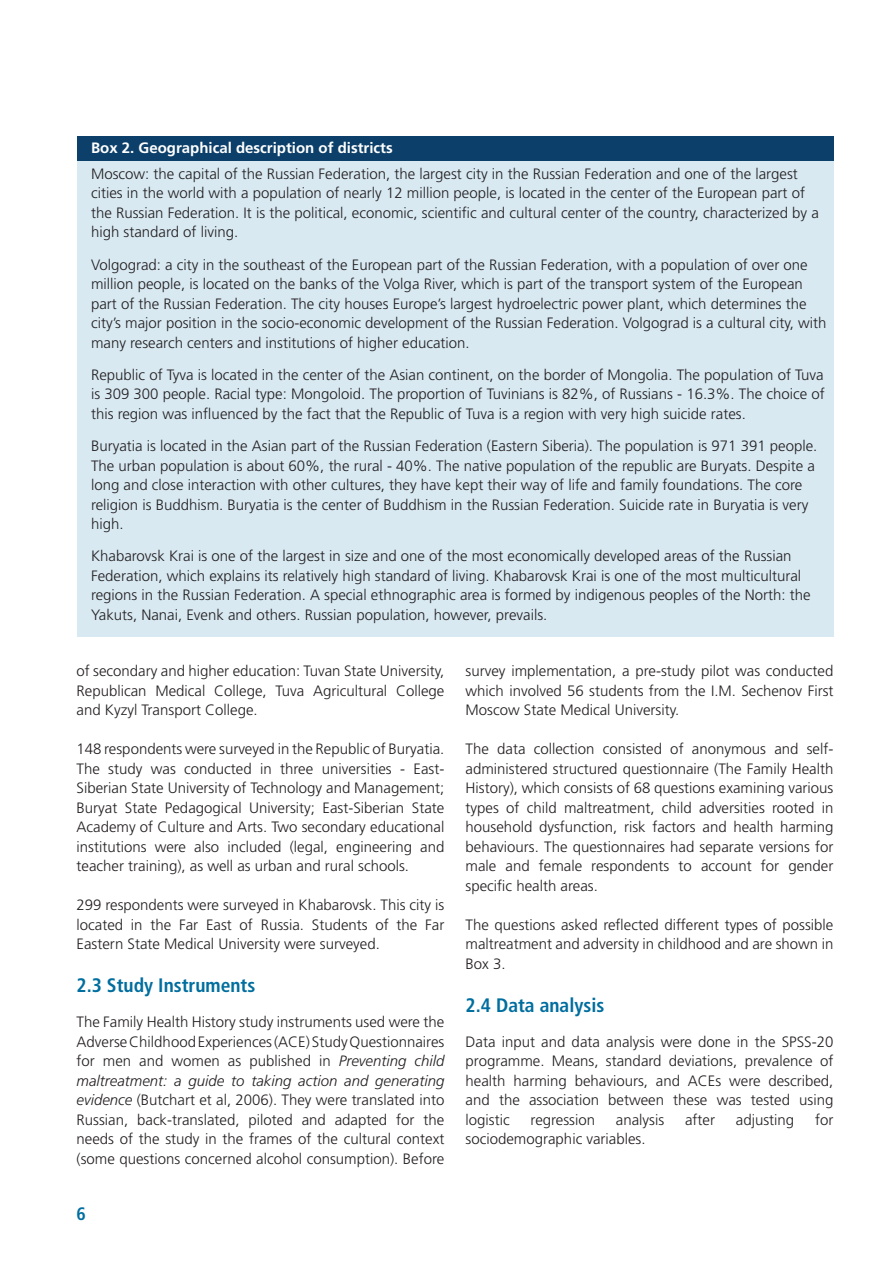
<style>
.page{position:relative;width:893px;height:1263px;background:#fff}
.page>*{position:absolute;margin:0;border:0;box-sizing:border-box;transform-origin:0 0}
.t1{font:700 condensed 19.5px "Frutiger";color:#006e9f}
.t2{font:700 condensed 18px "Frutiger";color:#006e9f}
.t3{font:300 15px/19.5px "Frutiger";color:#231f20;text-align:justify}
.t4{font:700 15px "Frutiger";color:#fff}
.s1{font-style:italic}
</style>
<div class="page">
<div style="left:77px;top:136px;width:756px;height:26px;background:#0c3f6a"></div>
<div style="left:77px;top:162px;width:756px;height:475px;background:#d8e9f2"></div>
<p class="t4" style="left:91px;top:139px;width:303px">Box 2. Geographical description of districts</p>
<p class="t3" style="left:91px;top:164px;width:729px;text-align:left">Moscow: the capital of the Russian Federation, the largest city in the Russian Federation and one of the largest cities in the world with a population of nearly 12 million people, is located in the center of the European part of the Russian Federation. It is the political, economic, scientific and cultural center of the country, characterized by a high standard of living.</p>
<p class="t3" style="left:91px;top:255px;width:737px;text-align:left">Volgograd: a city in the southeast of the European part of the Russian Federation, with a population of over one million people, is located on the banks of the Volga River, which is part of the transport system of the European part of the Russian Federation. The city houses Europe’s largest hydroelectric power plant, which determines the city’s major position in the socio-economic development of the Russian Federation. Volgograd is a cultural city, with many research centers and institutions of higher education.</p>
<p class="t3" style="left:91px;top:365px;width:735px">Republic of Tyva is located in the center of the Asian continent, on the border of Mongolia. The population of Tuva is 309 300 people. Racial type: Mongoloid. The proportion of Tuvinians is 82%, of Russians - 16.3%. The choice of this region was influenced by the fact that the Republic of Tuva is a region with very high suicide rates.</p>
<p class="t3" style="left:91px;top:436px;width:728px;text-align:left">Buryatia is located in the Asian part of the Russian Federation (Eastern Siberia). The population is 971 391 people.<br>The urban population is about 60%, the rural - 40%. The native population of the republic are Buryats. Despite a long and close interaction with other cultures, they have kept their way of life and family foundations. The core religion is Buddhism. Buryatia is the center of Buddhism in the Russian Federation. Suicide rate in Buryatia is very high.</p>
<p class="t3" style="left:91px;top:547px;width:721px;text-align:left">Khabarovsk Krai is one of the largest in size and one of the most economically developed areas of the Russian Federation, which explains its relatively high standard of living. Khabarovsk Krai is one of the most multicultural regions in the Russian Federation. A special ethnographic area is formed by indigenous peoples of the North: the Yakuts, Nanai, Evenk and others. Russian population, however, prevails.</p>
<p class="t3" style="left:77px;top:661px;width:369px">of secondary and higher education: Tuvan State University, Republican Medical College, Tuva Agricultural College and Kyzyl Transport College.</p>
<p class="t3" style="left:77px;top:739px;width:369px">148 respondents were surveyed in the Republic of Buryatia.<br>The study was conducted in three universities - East-Siberian State University of Technology and Management; Buryat State Pedagogical University; East-Siberian State Academy of Culture and Arts. Two secondary educational institutions were also included (legal, engineering and teacher training), as well as urban and rural schools.</p>
<p class="t3" style="left:77px;top:895px;width:369px">299 respondents were surveyed in Khabarovsk. This city is located in the Far East of Russia. Students of the Far Eastern State Medical University were surveyed.</p>
<h1 class="t1" style="left:77px;top:974px;width:180px">2.3 Study Instruments</h1>
<p class="t3" style="left:77px;top:1012px;width:369px">The Family Health History study instruments used were the Adverse Childhood Experiences (ACE) Study Questionnaires for men and women as published in <span class="s1">Preventing child maltreatment: a guide to taking action and generating evidence</span> (Butchart et al, 2006). They were translated into Russian, back-translated, piloted and adapted for the needs of the study in the frames of the cultural context (some questions concerned alcohol consumption). Before</p>
<p class="t2" style="left:77px;top:1203px;width:11px">6</p>
<p class="t3" style="left:466px;top:661px;width:369px">survey implementation, a pre-study pilot was conducted which involved 56 students from the I.M. Sechenov First Moscow State Medical University.</p>
<p class="t3" style="left:466px;top:739px;width:369px">The data collection consisted of anonymous and self&shy;administered structured questionnaire (The Family Health History), which consists of 68 questions examining various types of child maltreatment, child adversities rooted in household dysfunction, risk factors and health harming behaviours. The questionnaires had separate versions for male and female respondents to account for gender specific health areas.</p>
<p class="t3" style="left:466px;top:915px;width:369px">The questions asked reflected different types of possible maltreatment and adversity in childhood and are shown in Box 3.</p>
<h1 class="t1" style="left:466px;top:993px;width:140px">2.4 Data analysis</h1>
<p class="t3" style="left:466px;top:1032px;width:369px">Data input and data analysis were done in the SPSS-20 programme. Means, standard deviations, prevalence of health harming behaviours, and ACEs were described, and the association between these was tested using logistic</p>
<p class="t3" style="left:531px;top:1110px;width:66px">regression</p>
<p class="t3" style="left:616px;top:1110px;width:50px">analysis</p>
<p class="t3" style="left:685px;top:1110px;width:31px">after</p>
<p class="t3" style="left:736px;top:1110px;width:60px">adjusting</p>
<p class="t3" style="left:815px;top:1110px;width:20px">for</p>
<p class="t3" style="left:466px;top:1129px;width:182px">sociodemographic variables.</p>
</div>
